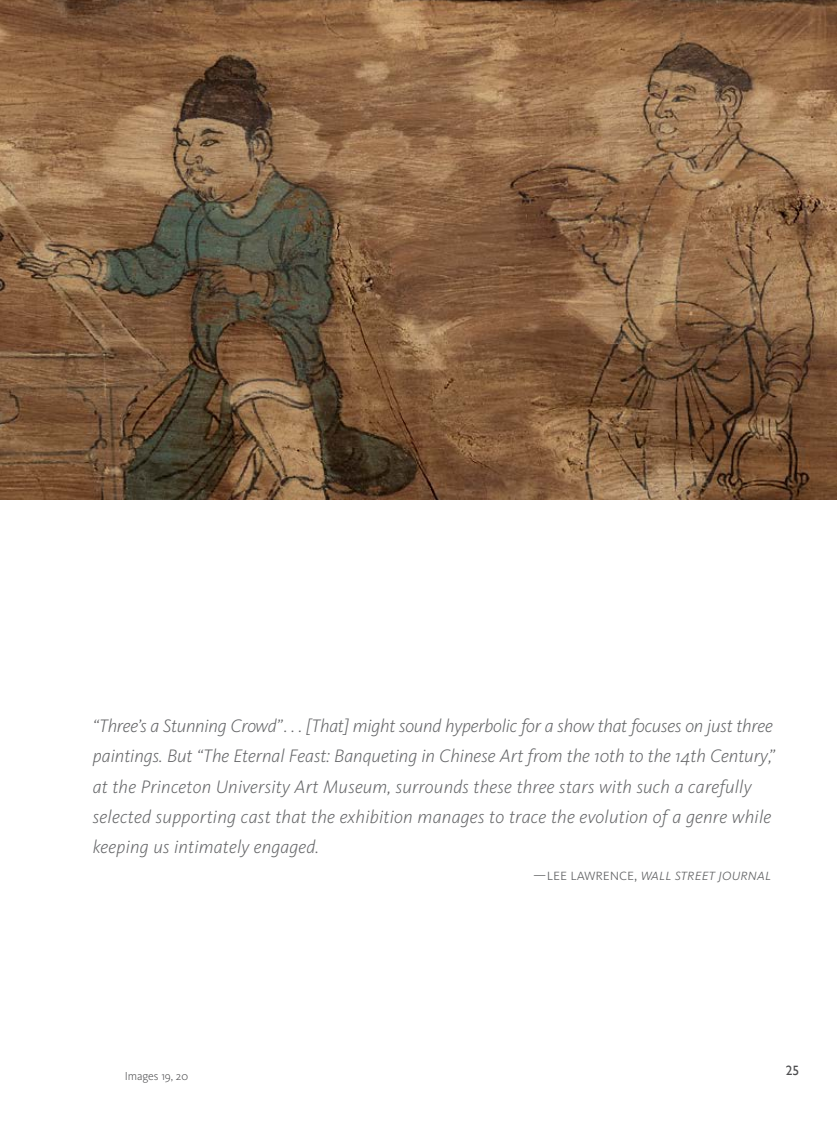
<style>
.page{position:relative;width:837px;height:1134px;background:#fff}
.page>*{position:absolute;margin:0;border:0;box-sizing:border-box;transform-origin:0 0}
.t1{font:italic 300 18.75px/30.5px "Kievit Pro";letter-spacing:-.005em;color:#636466}
.t2{font:italic 300 16.2px "Kievit Pro";letter-spacing:-.01em;color:#636466}
.t3{font:13.5px "Gill Sans";color:#4d4d4f}
.t4{font:300 12px "Kievit Pro";color:#4d4d4f}
.s1{font-style:normal}
</style>
<div class="page">
<img style="left:0;top:0;width:837px;height:500px">
<p class="t1" style="left:93px;top:710px;width:683px">“Three’s a Stunning Crowd” . . . [That] might sound hyperbolic for a show that focuses on just three paintings. But “The Eternal Feast: Banqueting in Chinese Art from the 10th to the 14th Century,” at the Princeton University Art Museum, surrounds these three stars with such a carefully selected supporting cast that the exhibition manages to trace the evolution of a genre while keeping us intimately engaged.</p>
<p class="t2" style="left:533px;top:865px;width:240px"><span class="s1">—lee lawrence,</span> wall street journal</p>
<p class="t4" style="left:125px;top:1069px;width:65px">Images 19, 20</p>
<p class="t3" style="left:786px;top:1063px;width:15px">25</p>
</div>
